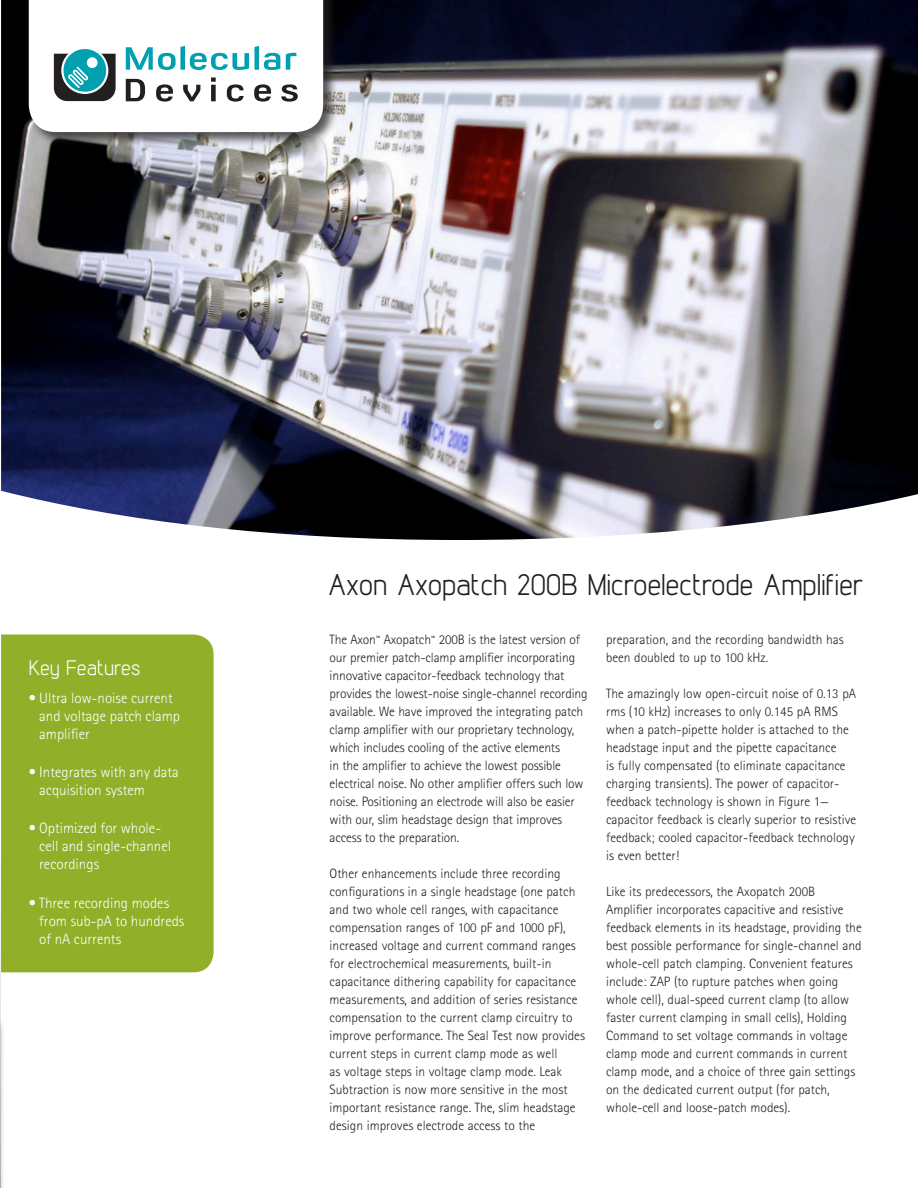
<style>
.page{position:relative;width:918px;height:1188px;background:#fff}
.page>*{position:absolute;margin:0;border:0;box-sizing:border-box;transform-origin:0 0}
.t1{font:30px "Lintel";letter-spacing:-.01em;color:#231f20}
.t2{font:21px "Lintel";color:#fff}
.t3{font:300 15px/18px "Rotis Sans Serif Std";color:#fff}
.t4{font:300 13.5px/18px "Rotis Sans Serif Std";color:#231f20}
</style>
<div class="page">
<img style="left:1px;top:0;width:917px;height:540px">
<div style="left:27px;top:0;width:311px;height:147px;background:#231f20;opacity:.75"></div>
<svg style="left:29px;top:0;width:294px;height:132px"></svg>
<div style="left:1px;top:634px;width:213px;height:338px;background:#92af2a"></div>
<hr style="left:0;top:847px;width:1px;height:341px;background:#c7c8ca">
<div style="left:0;top:1018px;width:5px;height:170px;background:#231f20;opacity:.75"></div>
<svg style="left:0;top:1028px;width:1px;height:160px"></svg>
<h2 class="t2" style="left:29px;top:654px;width:114px">Key Features</h2>
<p class="t3" style="left:39px;top:689px;width:142px;text-indent:-10px">• Ultra low-noise current and voltage patch clamp amplifier</p>
<p class="t3" style="left:39px;top:763px;width:141px;text-indent:-10px">• Integrates with any data acquisition system</p>
<p class="t3" style="left:39px;top:819px;width:133px;text-indent:-10px">• Optimized for whole&shy;cell and single-channel recordings</p>
<p class="t3" style="left:39px;top:894px;width:147px;text-indent:-10px">• Three recording modes from sub-pA to hundreds of nA currents</p>
<h1 class="t1" style="left:328px;top:565px;width:538px">Axon Axopatch 200B Microelectrode Amplifier</h1>
<p class="t4" style="left:330px;top:630px;width:260px">The Axon<sup>™</sup> Axopatch<sup>™</sup> 200B is the latest version of our premier patch-clamp amplifier incorporating innovative capacitor-feedback technology that provides the lowest-noise single-channel recording available. We have improved the integrating patch clamp amplifier with our proprietary technology, which includes cooling of the active elements<br>in the amplifier to achieve the lowest possible electrical noise. No other amplifier offers such low noise. Positioning an electrode will also be easier with our, slim headstage design that improves access to the preparation.</p>
<p class="t4" style="left:330px;top:864px;width:257px">Other enhancements include three recording configurations in a single headstage (one patch and two whole cell ranges, with capacitance compensation ranges of 100 pF and 1000 pF), increased voltage and current command ranges for electrochemical measurements, built-in capacitance dithering capability for capacitance measurements, and addition of series resistance compensation to the current clamp circuitry to improve performance. The Seal Test now provides current steps in current clamp mode as well<br>as voltage steps in voltage clamp mode. Leak Subtraction is now more sensitive in the most important resistance range. The, slim headstage design improves electrode access to the</p>
<p class="t4" style="left:606px;top:630px;width:239px">preparation, and the recording bandwidth has been doubled to up to 100 kHz.</p>
<p class="t4" style="left:606px;top:684px;width:252px">The amazingly low open-circuit noise of 0.13 pA rms (10 kHz) increases to only 0.145 pA RMS when a patch-pipette holder is attached to the headstage input and the pipette capacitance<br>is fully compensated (to eliminate capacitance charging transients). The power of capacitor&shy;feedback technology is shown in Figure 1— capacitor feedback is clearly superior to resistive feedback; cooled capacitor-feedback technology is even better!</p>
<p class="t4" style="left:606px;top:882px;width:257px">Like its predecessors, the Axopatch 200B Amplifier incorporates capacitive and resistive feedback elements in its headstage, providing the best possible performance for single-channel and whole-cell patch clamping. Convenient features include: ZAP (to rupture patches when going whole cell), dual-speed current clamp (to allow faster current clamping in small cells), Holding Command to set voltage commands in voltage clamp mode and current commands in current clamp mode, and a choice of three gain settings on the dedicated current output (for patch, whole-cell and loose-patch modes).</p>
</div>
